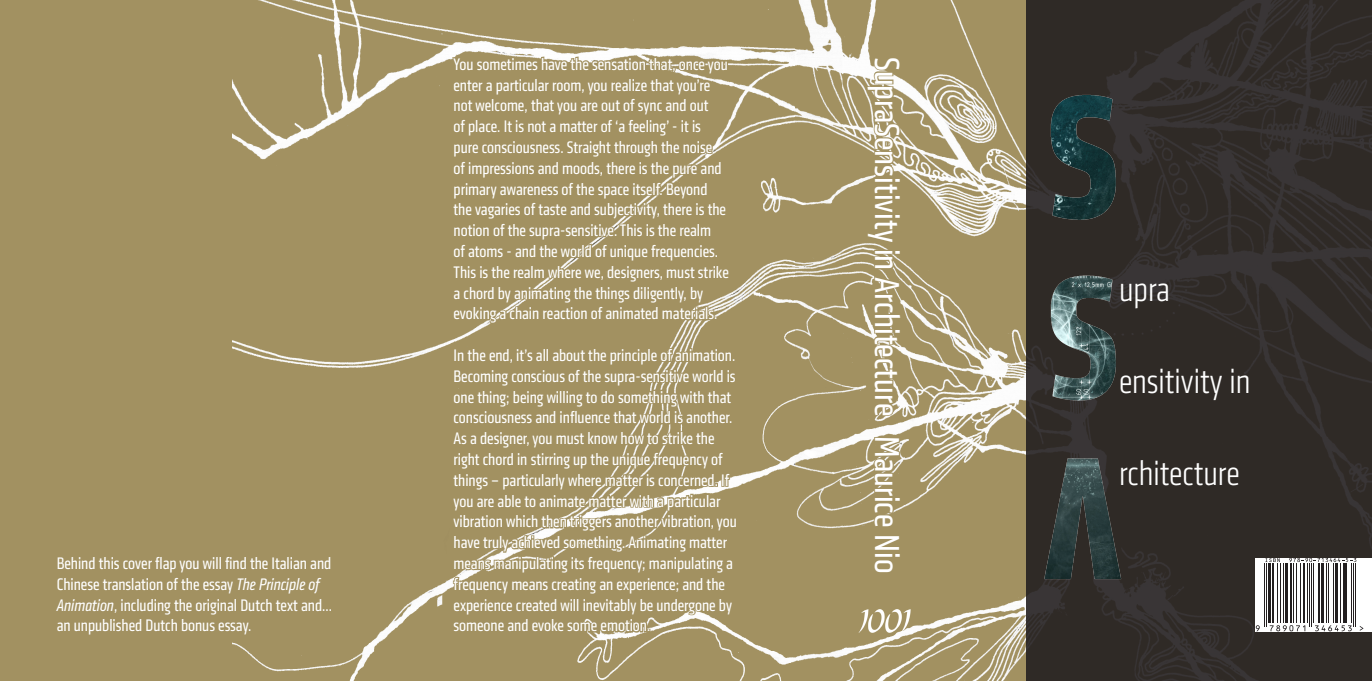
<style>
.page{position:relative;width:1372px;height:681px;background:#fff}
.page>*{position:absolute;margin:0;border:0;box-sizing:border-box;transform-origin:0 0}
.t1{font:condensed 36px "Klavika";color:#fff}
.t2{font:300 condensed 36px "Klavika";color:#fff}
.t3{font:condensed 17.3px/20.8px "Klavika";color:#fff}
.s1{font-style:italic}
</style>
<div class="page">
<div style="left:0;top:0;width:1372px;height:680px;background:#a29161"></div>
<img style="left:232px;top:0;width:778px;height:680px">
<svg style="left:451px;top:55px;width:279px;height:270px"></svg>
<svg style="left:451px;top:346px;width:287px;height:287px"></svg>
<svg style="left:865px;top:56px;width:41px;height:361px"></svg>
<svg style="left:872px;top:436px;width:33px;height:137px"></svg>
<img style="left:856px;top:606px;width:57px;height:27px">
<svg style="left:232px;top:553px;width:100px;height:86px"></svg>
<div style="left:1026px;top:0;width:346px;height:680px;background:linear-gradient(to right,#302b27,#312c29)"></div>
<img style="left:918px;top:8px;width:454px;height:664px">
<p class="t3" style="left:57px;top:553px;width:277px">Behind this cover flap you will find the Italian and Chinese translation of the essay <span class="s1">The Principle of Animation</span>, including the original Dutch text and... an unpublished Dutch bonus essay.</p>
<p class="t3" style="left:454px;top:54px;width:277px">You sometimes have the sensation that, once you enter a particular room, you realize that you’re not welcome, that you are out of sync and out<br>of place. It is not a matter of ‘a feeling’ - it is pure consciousness. Straight through the noise<br>of impressions and moods, there is the pure and primary awareness of the space itself. Beyond the vagaries of taste and subjectivity, there is the notion of the supra-sensitive. This is the realm<br>of atoms - and the world of unique frequencies.<br>This is the realm where we, designers, must strike a chord by animating the things diligently, by evoking a chain reaction of animated materials.</p>
<p class="t3" style="left:454px;top:345px;width:285px">In the end, it’s all about the principle of animation.<br>Becoming conscious of the supra-sensitive world is one thing; being willing to do something with that consciousness and influence that world is another.<br>As a designer, you must know how to strike the right chord in stirring up the unique frequency of things – particularly where matter is concerned. If you are able to animate matter with a particular vibration which then triggers another vibration, you have truly achieved something. Animating matter means manipulating its frequency; manipulating a frequency means creating an experience; and the experience created will inevitably be undergone by someone and evoke some emotion.</p>
<p class="t1" style="left:908px;top:57px;width:517px;rotate:90deg">SupraSensitivity in Architecture Maurice Nio</p>
<p class="t2" style="left:1119px;top:269px;width:52px">upra</p>
<p class="t2" style="left:1119px;top:361px;width:133px">ensitivity in</p>
<p class="t2" style="left:1119px;top:453px;width:122px">rchitecture</p>
</div>
